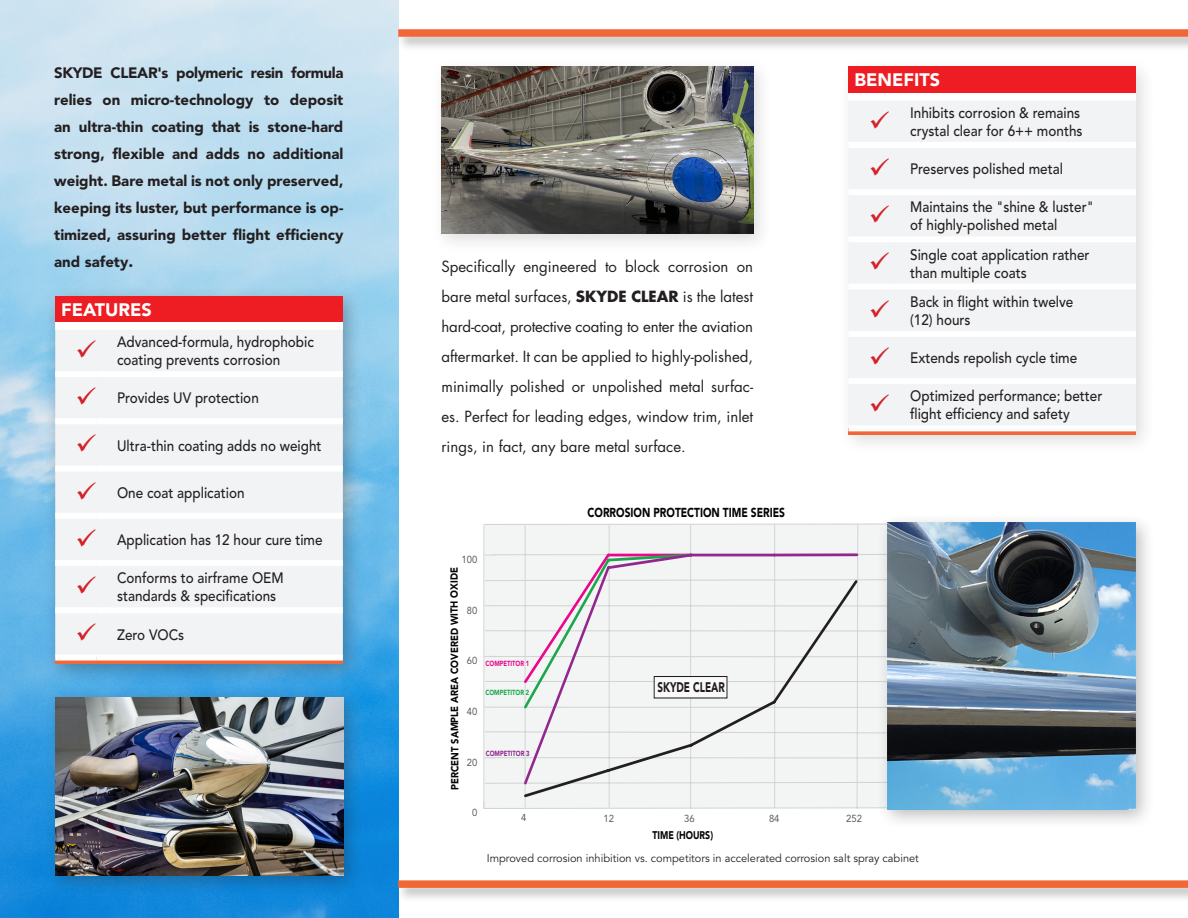
<style>
.page{position:relative;width:1188px;height:918px;background:#fff}
.page>*{position:absolute;margin:0;border:0;box-sizing:border-box;transform-origin:0 0}
.t1{font:900 18px "Avenir LT Std";color:#fff}
.t2{font:500 15px "Avenir LT Std";color:#231f20;scale:.9 1}
.t3{font:15px/30px "Futura Std";color:#231f20;text-align:justify}
.t4{font:900 15px/27px "Avenir LT Std";color:#231f20;text-align:justify}
.t5{font:900 13.8px "Avenir LT Std";color:#211d1e;scale:.71 1}
.t6{font:900 12.9px "Avenir LT Std";color:#040503;scale:.79 1}
.t7{font:11.25px "Avenir LT Std";color:#231f20}
.t8{font:900 11.1px "Avenir LT Std";color:#040503;scale:.79 1}
.t9{font:900 10.35px "Avenir LT Std";letter-spacing:-.005em;color:#040503;scale:.92 1}
.t10{font:10.2px "Avenir LT Std";color:#58595b;scale:.93 1}
.t11{font:900 7.35px "Avenir LT Std";color:#eb078c;scale:.79 1}
.t12{font:900 7.35px "Avenir LT Std";color:#1ca74f;scale:.79 1}
.t13{font:900 7.35px "Avenir LT Std";color:#91288e;scale:.79 1}
.s1{font-size:16.5px}
.s2{font-weight:700}
</style>
<div class="page">
<img style="left:0;top:0;width:398px;height:918px">
<div style="left:431px;top:56px;width:342px;height:198px;background:#231f20;opacity:.15"></div>
<img style="left:441px;top:67px;width:312px;height:167px">
<svg style="left:483px;top:523px;width:393px;height:286px"></svg>
<div style="left:654px;top:677px;width:73px;height:21px;background:#faf9fa"></div>
<div style="left:654px;top:676px;width:73px;height:22px;border:1px solid #211d1e"></div>
<div style="left:876px;top:512px;width:280px;height:317px;background:#231f20;opacity:.3"></div>
<img style="left:887px;top:523px;width:249px;height:286px">
<div style="left:396px;top:27px;width:792px;height:24px;background:#231f20;opacity:.3"></div>
<div style="left:398px;top:29px;width:790px;height:8px;background:#f26637"></div>
<div style="left:396px;top:879px;width:792px;height:23px;background:#231f20;opacity:.3"></div>
<div style="left:398px;top:880px;width:790px;height:8px;background:#f26736"></div>
<div style="left:45px;top:285px;width:318px;height:399px;background:#231f20;opacity:.3"></div>
<div style="left:55px;top:296px;width:288px;height:26px;background:#ee1d23"></div>
<div style="left:55px;top:322px;width:288px;height:5px;background:#fff"></div>
<div style="left:55px;top:330px;width:288px;height:325px;background:#f2f3f4"></div>
<div style="left:55px;top:658px;width:288px;height:6px;background:#f26637"></div>
<div style="left:55px;top:324px;width:42px;height:6px;background:#fff"></div>
<div style="left:97px;top:324px;width:246px;height:6px;background:#fff"></div>
<div style="left:55px;top:371px;width:42px;height:6px;background:#fff"></div>
<div style="left:97px;top:371px;width:246px;height:6px;background:#fff"></div>
<div style="left:55px;top:418px;width:42px;height:6px;background:#fff"></div>
<div style="left:97px;top:418px;width:246px;height:6px;background:#fff"></div>
<div style="left:55px;top:466px;width:42px;height:6px;background:#fff"></div>
<div style="left:97px;top:466px;width:246px;height:6px;background:#fff"></div>
<div style="left:55px;top:513px;width:42px;height:6px;background:#fff"></div>
<div style="left:97px;top:513px;width:246px;height:6px;background:#fff"></div>
<div style="left:55px;top:560px;width:42px;height:6px;background:#fff"></div>
<div style="left:97px;top:560px;width:246px;height:6px;background:#fff"></div>
<div style="left:55px;top:607px;width:42px;height:6px;background:#fff"></div>
<div style="left:97px;top:607px;width:246px;height:6px;background:#fff"></div>
<div style="left:55px;top:655px;width:42px;height:6px;background:#fff"></div>
<div style="left:97px;top:655px;width:246px;height:6px;background:#fff"></div>
<div style="left:45px;top:687px;width:318px;height:209px;background:#231f20;opacity:.3"></div>
<img style="left:55px;top:697px;width:288px;height:179px">
<div style="left:838px;top:56px;width:318px;height:399px;background:#231f20;opacity:.15"></div>
<div style="left:848px;top:67px;width:288px;height:26px;background:#ee1d23"></div>
<div style="left:848px;top:93px;width:288px;height:5px;background:#fff"></div>
<div style="left:848px;top:101px;width:288px;height:324px;background:#f2f3f4"></div>
<svg style="left:848px;top:431px;width:288px;height:4px"></svg>
<div style="left:848px;top:95px;width:42px;height:6px;background:#fff"></div>
<div style="left:890px;top:95px;width:246px;height:6px;background:#fff"></div>
<div style="left:848px;top:142px;width:42px;height:6px;background:#fff"></div>
<div style="left:890px;top:142px;width:246px;height:6px;background:#fff"></div>
<div style="left:848px;top:189px;width:42px;height:6px;background:#fff"></div>
<div style="left:890px;top:189px;width:246px;height:6px;background:#fff"></div>
<div style="left:848px;top:236px;width:42px;height:6px;background:#fff"></div>
<div style="left:890px;top:236px;width:246px;height:6px;background:#fff"></div>
<div style="left:848px;top:284px;width:42px;height:6px;background:#fff"></div>
<div style="left:890px;top:284px;width:246px;height:6px;background:#fff"></div>
<div style="left:848px;top:331px;width:42px;height:6px;background:#fff"></div>
<div style="left:890px;top:331px;width:246px;height:6px;background:#fff"></div>
<div style="left:848px;top:378px;width:42px;height:6px;background:#fff"></div>
<div style="left:890px;top:378px;width:246px;height:6px;background:#fff"></div>
<div style="left:848px;top:425px;width:42px;height:6px;background:#fff"></div>
<div style="left:890px;top:425px;width:246px;height:6px;background:#fff"></div>
<svg style="left:77px;top:340px;width:19px;height:17px"></svg>
<svg style="left:77px;top:387px;width:19px;height:18px"></svg>
<svg style="left:77px;top:434px;width:19px;height:18px"></svg>
<svg style="left:77px;top:482px;width:19px;height:17px"></svg>
<svg style="left:77px;top:529px;width:19px;height:17px"></svg>
<svg style="left:77px;top:576px;width:19px;height:18px"></svg>
<svg style="left:77px;top:623px;width:19px;height:18px"></svg>
<svg style="left:871px;top:111px;width:18px;height:17px"></svg>
<svg style="left:871px;top:158px;width:18px;height:18px"></svg>
<svg style="left:871px;top:205px;width:18px;height:18px"></svg>
<svg style="left:871px;top:252px;width:18px;height:18px"></svg>
<svg style="left:871px;top:300px;width:18px;height:17px"></svg>
<svg style="left:871px;top:347px;width:18px;height:18px"></svg>
<svg style="left:871px;top:394px;width:18px;height:18px"></svg>
<p class="t4" style="left:54px;top:59px;width:291px">SKYDE CLEAR's polymeric resin formula relies on micro-technology to deposit an ultra-thin coating that is stone-hard strong, flexible and adds no additional weight. Bare metal is not only preserved, keeping its luster, but performance is op&shy;timized, assuring better flight efficiency and safety<span class="s1">.</span></p>
<p class="t1" style="left:854px;top:69px;width:87px">BENEFITS</p>
<p class="t2" style="left:910px;top:104px;width:190px">Inhibits corrosion &amp; remains</p>
<p class="t2" style="left:910px;top:122px;width:193px">crystal clear for 6++ months</p>
<p class="t2" style="left:910px;top:160px;width:171px">Preserves polished metal</p>
<p class="t2" style="left:910px;top:199px;width:205px">Maintains the "shine &amp; luster"</p>
<p class="t2" style="left:910px;top:217px;width:165px">of highly-polished metal</p>
<p class="t2" style="left:910px;top:246px;width:201px">Single coat application rather</p>
<p class="t2" style="left:910px;top:264px;width:131px">than multiple coats</p>
<p class="t2" style="left:910px;top:293px;width:183px">Back in flight within twelve</p>
<p class="t2" style="left:910px;top:311px;width:68px">(12) hours</p>
<p class="t2" style="left:910px;top:349px;width:187px">Extends repolish cycle time</p>
<p class="t2" style="left:910px;top:388px;width:215px">Optimized performance; better</p>
<p class="t2" style="left:910px;top:406px;width:179px">flight efficiency and safety</p>
<p class="t3" style="left:442px;top:251px;width:313px">Specifically engineered to block corrosion on bare metal surfaces, <span class="s2">SKYDE CLEAR</span> is the latest hard-coat, protective coating to enter the aviation aftermarket. It can be applied to highly-polished, minimally polished or unpolished metal surfac&shy;es. Perfect for leading edges, window trim, inlet rings, in fact, any bare metal surface.</p>
<p class="t1" style="left:61px;top:298px;width:92px">FEATURES</p>
<p class="t2" style="left:117px;top:333px;width:220px">Advanced-formula, hydrophobic</p>
<p class="t2" style="left:117px;top:351px;width:183px">coating prevents corrosion</p>
<p class="t2" style="left:117px;top:389px;width:159px">Provides UV protection</p>
<p class="t2" style="left:117px;top:437px;width:229px">Ultra-thin coating adds no weight</p>
<p class="t2" style="left:117px;top:484px;width:143px">One coat application</p>
<p class="t2" style="left:117px;top:531px;width:230px">Application has 12 hour cure time</p>
<p class="t2" style="left:117px;top:569px;width:187px">Conforms to airframe OEM</p>
<p class="t2" style="left:117px;top:587px;width:178px">standards &amp; specifications</p>
<p class="t2" style="left:117px;top:626px;width:76px">Zero VOCs</p>
<p class="t6" style="left:588px;top:504px;width:252px">CORROSION PROTECTION TIME SERIES</p>
<p class="t10" style="left:462px;top:553px;width:18px">100</p>
<p class="t9" style="left:448px;top:790px;width:244px;rotate:-90deg">PERCENT SAMPLE AREA COVERED WITH OXIDE</p>
<p class="t10" style="left:467px;top:604px;width:13px">80</p>
<p class="t10" style="left:467px;top:655px;width:13px">60</p>
<p class="t11" style="left:485px;top:659px;width:57px">COMPETITOR 1</p>
<p class="t12" style="left:485px;top:688px;width:57px">COMPETITOR 2</p>
<p class="t5" style="left:657px;top:679px;width:96px">SKYDE CLEAR</p>
<p class="t10" style="left:467px;top:705px;width:13px">40</p>
<p class="t13" style="left:486px;top:749px;width:57px">COMPETITOR 3</p>
<p class="t10" style="left:467px;top:756px;width:13px">20</p>
<p class="t10" style="left:472px;top:807px;width:7px">0</p>
<p class="t10" style="left:521px;top:812px;width:7px">4</p>
<p class="t10" style="left:603px;top:812px;width:13px">12</p>
<p class="t10" style="left:684px;top:813px;width:13px">36</p>
<p class="t10" style="left:769px;top:813px;width:13px">84</p>
<p class="t10" style="left:846px;top:813px;width:18px">252</p>
<p class="t8" style="left:653px;top:829px;width:78px">TIME (HOURS)</p>
<p class="t7" style="left:487px;top:851px;width:434px">Improved corrosion inhibition vs. competitors in accelerated corrosion salt spray cabinet</p>
</div>
